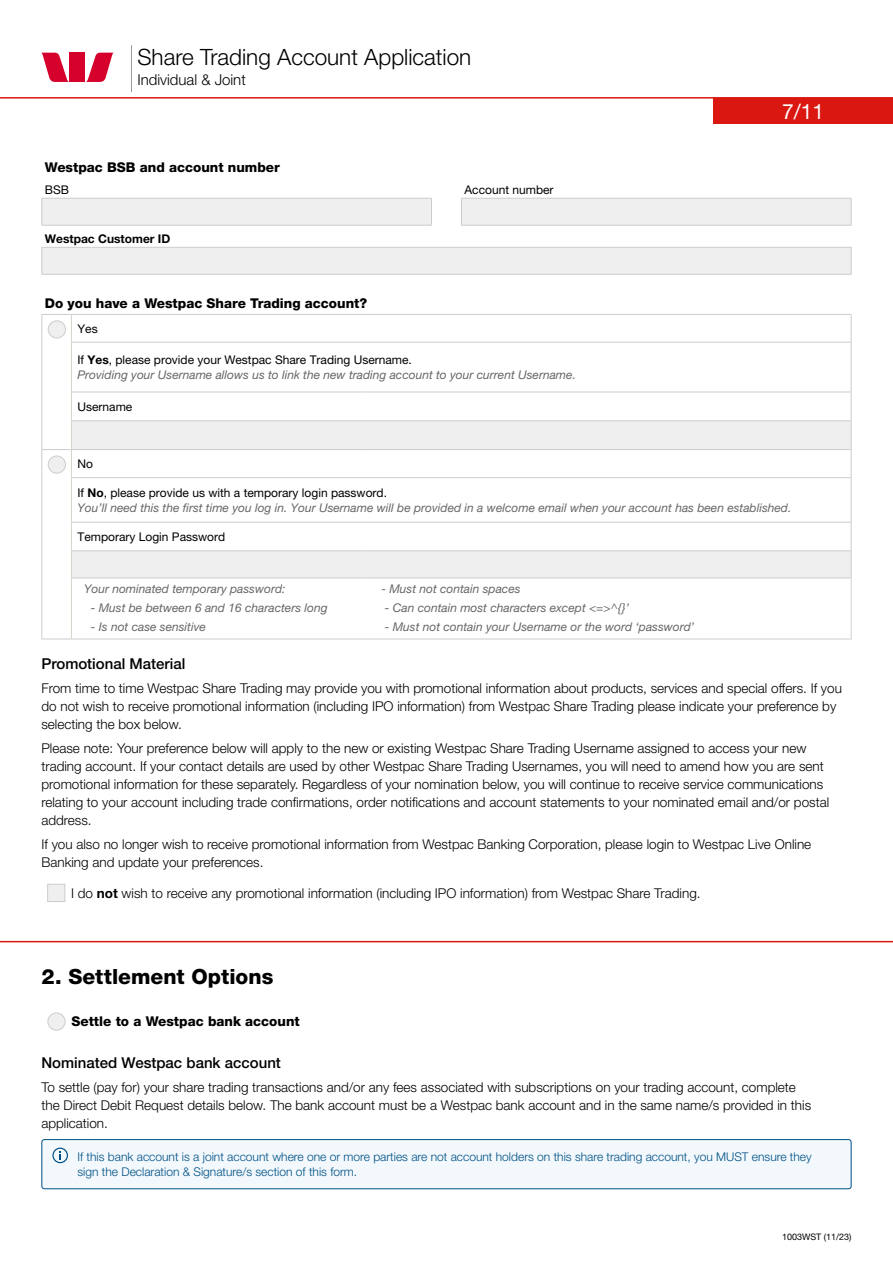
<style>
.page{position:relative;width:893px;height:1263px;background:#fff}
.page>*{position:absolute;margin:0;border:0;box-sizing:border-box;transform-origin:0 0}
.t1{font:300 22.5px "Helvetica Neue LT Pro";color:#000}
.t2{font:800 21px "Helvetica Neue LT Pro";color:#000}
.t3{font:21px "Helvetica Neue LT Pro";color:#fff}
.t4{font:500 15px "Helvetica Neue LT Pro";color:#000}
.t5{font:300 15px "Helvetica Neue LT Pro";color:#000}
.t6{font:300 13.5px/18px "Helvetica Neue LT Pro";color:#000}
.t7{font:800 13.5px "Helvetica Neue LT Pro";color:#000}
.t8{font:italic 12px/15px "Helvetica Neue LT Pro";color:#666}
.t9{font:300 12px/15px "Helvetica Neue LT Pro";color:#005085}
.t10{font:12px "Helvetica Neue LT Pro";color:#000}
.t11{font:700 12px "Helvetica Neue LT Pro";color:#000}
.t12{font:9px "Helvetica Neue LT Pro";color:#000}
.s1{font-style:normal;color:#000}
.s2{font-weight:700;font-style:normal;color:#000}
.s3{font-weight:700}
</style>
<div class="page">
<hr style="left:131px;top:45px;width:1px;height:47px;background:#999">
<div style="left:713px;top:99px;width:180px;height:25px;background:#da1710"></div>
<hr style="left:0;top:97px;width:893px;height:2px;background:#da1710">
<svg style="left:42px;top:53px;width:27px;height:29px"></svg>
<svg style="left:86px;top:53px;width:27px;height:29px"></svg>
<div style="left:70px;top:53px;width:15px;height:29px;background:#d5002b"></div>
<hr style="left:0;top:941px;width:893px;height:1px;background:#da1710">
<svg style="left:42px;top:199px;width:809px;height:75px;fill:#efefef"></svg>
<hr style="left:41px;top:225px;width:391px;height:1px;background:#ccc">
<hr style="left:461px;top:225px;width:390px;height:1px;background:#ccc">
<hr style="left:41px;top:247px;width:390px;height:1px;background:#ccc">
<svg style="left:41px;top:248px;width:1px;height:26px"></svg>
<hr style="left:431px;top:247px;width:30px;height:1px;background:#ccc">
<hr style="left:461px;top:247px;width:390px;height:1px;background:#ccc">
<svg style="left:851px;top:248px;width:1px;height:26px"></svg>
<hr style="left:41px;top:274px;width:390px;height:1px;background:#ccc">
<hr style="left:431px;top:274px;width:30px;height:1px;background:#ccc">
<hr style="left:461px;top:274px;width:390px;height:1px;background:#ccc">
<svg style="left:851px;top:199px;width:1px;height:26px"></svg>
<hr style="left:41px;top:198px;width:391px;height:1px;background:#ccc">
<svg style="left:41px;top:199px;width:1px;height:26px"></svg>
<svg style="left:431px;top:199px;width:1px;height:26px"></svg>
<hr style="left:461px;top:198px;width:390px;height:1px;background:#ccc">
<svg style="left:461px;top:199px;width:1px;height:26px"></svg>
<svg style="left:72px;top:421px;width:779px;height:157px"></svg>
<hr style="left:72px;top:392px;width:293px;height:1px;background:#ccc">
<hr style="left:365px;top:392px;width:486px;height:1px;background:#ccc">
<hr style="left:72px;top:522px;width:293px;height:1px;background:#ccc">
<hr style="left:365px;top:522px;width:486px;height:1px;background:#ccc">
<hr style="left:71px;top:420px;width:294px;height:1px;background:#ccc">
<hr style="left:365px;top:420px;width:486px;height:1px;background:#ccc">
<hr style="left:71px;top:449px;width:294px;height:1px;background:#ccc">
<hr style="left:365px;top:449px;width:486px;height:1px;background:#ccc">
<hr style="left:71px;top:550px;width:294px;height:1px;background:#ccc">
<hr style="left:365px;top:550px;width:486px;height:1px;background:#ccc">
<hr style="left:71px;top:578px;width:294px;height:1px;background:#ccc">
<hr style="left:365px;top:578px;width:486px;height:1px;background:#ccc">
<hr style="left:851px;top:342px;width:1px;height:50px;background:#ccc">
<svg style="left:851px;top:392px;width:1px;height:85px"></svg>
<hr style="left:851px;top:478px;width:1px;height:44px;background:#ccc">
<svg style="left:851px;top:522px;width:1px;height:56px"></svg>
<hr style="left:71px;top:639px;width:294px;height:1px;background:#ccc">
<hr style="left:365px;top:639px;width:486px;height:1px;background:#ccc">
<svg style="left:851px;top:315px;width:1px;height:27px"></svg>
<hr style="left:72px;top:342px;width:293px;height:1px;background:#ccc">
<hr style="left:365px;top:342px;width:486px;height:1px;background:#ccc">
<hr style="left:72px;top:477px;width:293px;height:1px;background:#ccc">
<hr style="left:365px;top:477px;width:486px;height:1px;background:#ccc">
<hr style="left:851px;top:578px;width:1px;height:61px;background:#d7d2cb">
<svg style="left:41px;top:315px;width:1px;height:27px"></svg>
<hr style="left:41px;top:342px;width:1px;height:50px;background:#ccc">
<hr style="left:41px;top:449px;width:30px;height:1px;background:#ccc">
<svg style="left:41px;top:392px;width:1px;height:86px"></svg>
<hr style="left:41px;top:478px;width:1px;height:44px;background:#ccc">
<svg style="left:41px;top:522px;width:1px;height:56px"></svg>
<hr style="left:41px;top:578px;width:1px;height:61px;background:#ccc">
<hr style="left:41px;top:639px;width:30px;height:1px;background:#ccc">
<svg style="left:71px;top:315px;width:1px;height:27px"></svg>
<hr style="left:71px;top:342px;width:1px;height:50px;background:#d7d2cb">
<hr style="left:71px;top:478px;width:1px;height:44px;background:#d7d2cb">
<svg style="left:71px;top:392px;width:1px;height:86px"></svg>
<svg style="left:71px;top:522px;width:1px;height:56px"></svg>
<hr style="left:71px;top:578px;width:1px;height:61px;background:#d7d2cb">
<hr style="left:41px;top:314px;width:30px;height:1px;background:#ccc">
<hr style="left:71px;top:314px;width:294px;height:1px;background:#ccc">
<hr style="left:365px;top:314px;width:486px;height:1px;background:#ccc">
<div style="left:48px;top:321px;width:17px;height:17px;background:#efefef;border-radius:50%"></div>
<div style="left:48px;top:320px;width:18px;height:18px;border:1px solid #ccc;border-radius:50%"></div>
<div style="left:48px;top:456px;width:17px;height:17px;background:#efefef;border-radius:50%"></div>
<div style="left:48px;top:456px;width:18px;height:18px;border:1px solid #ccc;border-radius:50%"></div>
<div style="left:47px;top:884px;width:18px;height:18px;background:#efefef;border:1px solid #ccc"></div>
<div style="left:48px;top:1013px;width:17px;height:17px;background:#efefef;border-radius:50%"></div>
<div style="left:47px;top:1012px;width:18px;height:18px;border:1px solid #ccc;border-radius:50%"></div>
<div style="left:42px;top:1139px;width:809px;height:50px;background:#f2f8fc;border-radius:3px"></div>
<div style="left:52px;top:1147px;width:16px;height:16px;border:1px solid #005085;border-radius:50%"></div>
<svg style="left:59px;top:1152px;width:2px;height:8px"></svg>
<div style="left:41px;top:1139px;width:810px;height:50px;border:1px solid #005085;border-radius:3px"></div>
<h1 class="t1" style="left:137px;top:43px;width:335px">Share Trading Account Application</h1>
<p class="t5" style="left:137px;top:71px;width:110px">Individual &amp; Joint</p>
<p class="t7" style="left:45px;top:159px;width:237px">Westpac BSB and account number</p>
<p class="t10" style="left:45px;top:182px;width:26px">BSB</p>
<p class="t10" style="left:464px;top:182px;width:91px">Account number</p>
<p class="t11" style="left:45px;top:231px;width:127px">Westpac Customer ID</p>
<p class="t7" style="left:45px;top:295px;width:324px">Do you have a Westpac Share Trading account?</p>
<p class="t10" style="left:77px;top:321px;width:22px">Yes</p>
<p class="t8" style="left:77px;top:352px;width:500px"><span class="s1">If</span> <span class="s2">Yes</span><span class="s1">, please provide your Westpac Share Trading Username.<br></span>Providing your Username allows us to link the new trading account to your current Username.</p>
<p class="t10" style="left:77px;top:399px;width:56px">Username</p>
<h2 class="t3" style="left:782px;top:99px;width:44px">7/11</h2>
<p class="t10" style="left:77px;top:456px;width:17px">No</p>
<p class="t8" style="left:77px;top:485px;width:715px"><span class="s1">If</span> <span class="s2">No</span><span class="s1">, please provide us with a temporary login password.<br></span>You’ll need this the first time you log in. Your Username will be provided in a welcome email when your account has been established.</p>
<p class="t10" style="left:77px;top:529px;width:149px">Temporary Login Password</p>
<p class="t8" style="left:84px;top:581px;width:203px">Your nominated temporary password:</p>
<p class="t8" style="left:91px;top:600px;width:238px">- Must be between 6 and 16 characters long</p>
<p class="t8" style="left:91px;top:619px;width:117px">- Is not case sensitive</p>
<p class="t8" style="left:381px;top:581px;width:141px">- Must not contain spaces</p>
<p class="t8" style="left:385px;top:600px;width:246px">- Can contain most characters except &lt;=&gt;^{}’</p>
<p class="t8" style="left:385px;top:619px;width:311px">- Must not contain your Username or the word ‘password’</p>
<p class="t4" style="left:41px;top:655px;width:145px">Promotional Material</p>
<p class="t6" style="left:41px;top:679px;width:802px">From time to time Westpac Share Trading may provide you with promotional information about products, services and special offers. If you do not wish to receive promotional information (including IPO information) from Westpac Share Trading please indicate your preference by selecting the box below.</p>
<p class="t6" style="left:41px;top:739px;width:789px">Please note: Your preference below will apply to the new or existing Westpac Share Trading Username assigned to access your new trading account. If your contact details are used by other Westpac Share Trading Usernames, you will need to amend how you are sent promotional information for these separately. Regardless of your nomination below, you will continue to receive service communications relating to your account including trade confirmations, order notifications and account statements to your nominated email and/or postal address.</p>
<p class="t6" style="left:41px;top:835px;width:771px">If you also no longer wish to receive promotional information from Westpac Banking Corporation, please login to Westpac Live Online<br>Banking and update your preferences.</p>
<p class="t6" style="left:71px;top:884px;width:631px">I do <span class="s3">not</span> wish to receive any promotional information (including IPO information) from Westpac Share Trading.</p>
<h2 class="t2" style="left:41px;top:964px;width:233px">2. Settlement Options</h2>
<p class="t7" style="left:71px;top:1013px;width:230px">Settle to a Westpac bank account</p>
<p class="t4" style="left:41px;top:1054px;width:241px">Nominated Westpac bank account</p>
<p class="t6" style="left:41px;top:1078px;width:771px">To settle (pay for) your share trading transactions and/or any fees associated with subscriptions on your trading account, complete the Direct Debit Request details below. The bank account must be a Westpac bank account and in the same name/s provided in this application.</p>
<p class="t9" style="left:77px;top:1149px;width:736px">If this bank account is a joint account where one or more parties are not account holders on this share trading account, you MUST ensure they sign the Declaration &amp; Signature/s section of this form.</p>
<p class="t12" style="left:782px;top:1231px;width:71px">1003WST (11/23)</p>
</div>
